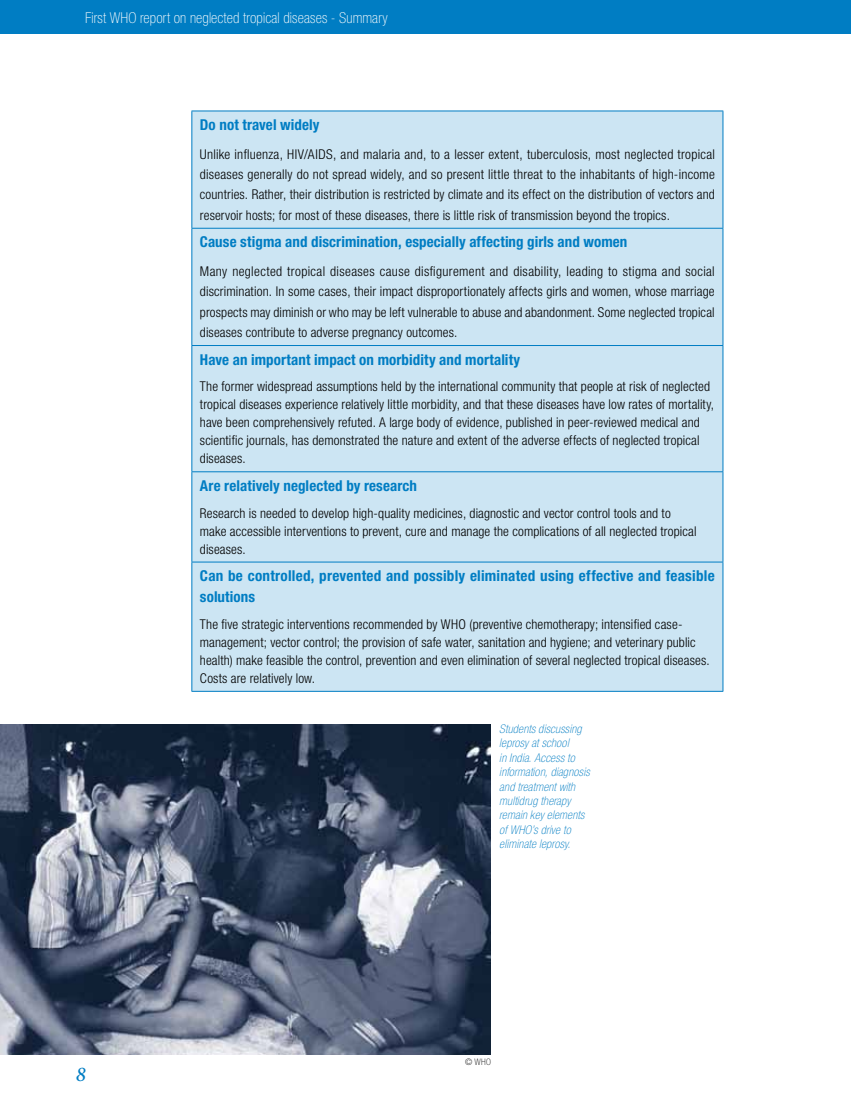
<style>
.page{position:relative;width:851px;height:1106px;background:#fff}
.page>*{position:absolute;margin:0;border:0;box-sizing:border-box;transform-origin:0 0}
.t1{font:italic 500 21px "Minion Pro";color:#007dc3}
.t2{font:700 condensed 15px/21px "Helvetica Neue LT Std";letter-spacing:.01em;color:#007dc3}
.t3{font:100 condensed 15px "Helvetica Neue LT Std";letter-spacing:.01em;color:#fff}
.t4{font:300 condensed 13.5px/18px "Helvetica Neue LT Std";letter-spacing:.01em;color:#000}
.t5{font:italic 100 condensed 12px/14.4px "Helvetica Neue LT Std";letter-spacing:.02em;color:#007dc3}
.t6{font:100 condensed 9px "Helvetica Neue LT Std";color:#000}
</style>
<div class="page">
<div style="left:0;top:0;width:850px;height:33px;background:#007dc3"></div>
<div style="left:192px;top:112px;width:530px;height:579px;background:#cce5f3"></div>
<hr style="left:191px;top:111px;width:532px;height:1px;background:#007dc3">
<hr style="left:191px;top:111px;width:1px;height:117px;background:#007dc3">
<hr style="left:722px;top:111px;width:1px;height:117px;background:#007dc3">
<hr style="left:191px;top:228px;width:532px;height:1px;background:#007dc3">
<hr style="left:191px;top:229px;width:1px;height:116px;background:#007dc3">
<hr style="left:722px;top:229px;width:1px;height:116px;background:#007dc3">
<hr style="left:191px;top:345px;width:532px;height:1px;background:#007dc3">
<hr style="left:191px;top:346px;width:1px;height:125px;background:#007dc3">
<hr style="left:722px;top:346px;width:1px;height:125px;background:#007dc3">
<hr style="left:191px;top:471px;width:532px;height:1px;background:#007dc3">
<hr style="left:191px;top:472px;width:1px;height:89px;background:#007dc3">
<hr style="left:722px;top:472px;width:1px;height:89px;background:#007dc3">
<hr style="left:191px;top:561px;width:532px;height:1px;background:#007dc3">
<hr style="left:191px;top:562px;width:1px;height:129px;background:#007dc3">
<hr style="left:722px;top:562px;width:1px;height:129px;background:#007dc3">
<hr style="left:191px;top:691px;width:532px;height:1px;background:#007dc3">
<img style="left:0;top:724px;width:490px;height:330px">
<p class="t3" style="left:85px;top:9px;width:304px">First WHO report on neglected tropical diseases - Summary</p>
<p class="t2" style="left:200px;top:114px;width:121px">Do not travel widely</p>
<p class="t4" style="left:200px;top:144px;width:516px;line-height:20.2px;text-align:justify">Unlike influenza, HIV/AIDS, and malaria and, to a lesser extent, tuberculosis, most neglected tropical diseases generally do not spread widely, and so present little threat to the inhabitants of high-income countries. Rather, their distribution is restricted by climate and its effect on the distribution of vectors and reservoir hosts; for most of these diseases, there is little risk of transmission beyond the tropics.</p>
<p class="t2" style="left:200px;top:231px;width:429px">Cause stigma and discrimination, especially affecting girls and women</p>
<p class="t4" style="left:200px;top:261px;width:516px;line-height:20.2px;text-align:justify">Many neglected tropical diseases cause disfigurement and disability, leading to stigma and social discrimination. In some cases, their impact disproportionately affects girls and women, whose marriage prospects may diminish or who may be left vulnerable to abuse and abandonment. Some neglected tropical diseases contribute to adverse pregnancy outcomes.</p>
<p class="t2" style="left:200px;top:349px;width:322px">Have an important impact on morbidity and mortality</p>
<p class="t4" style="left:200px;top:377px;width:515px">The former widespread assumptions held by the international community that people at risk of neglected tropical diseases experience relatively little morbidity, and that these diseases have low rates of mortality, have been comprehensively refuted. A large body of evidence, published in peer-reviewed medical and scientific journals, has demonstrated the nature and extent of the adverse effects of neglected tropical diseases.</p>
<p class="t2" style="left:200px;top:475px;width:219px">Are relatively neglected by research</p>
<p class="t4" style="left:200px;top:503px;width:498px">Research is needed to develop high-quality medicines, diagnostic and vector control tools and to make accessible interventions to prevent, cure and manage the complications of all neglected tropical diseases.</p>
<p class="t2" style="left:200px;top:565px;width:516px">Can be controlled, prevented and possibly eliminated using effective and feasible solutions</p>
<p class="t4" style="left:200px;top:615px;width:511px">The five strategic interventions recommended by WHO (preventive chemotherapy; intensified case&shy;management; vector control; the provision of safe water, sanitation and hygiene; and veterinary public health) make feasible the control, prevention and even elimination of several neglected tropical diseases.<br>Costs are relatively low.</p>
<h1 class="t1" style="left:76px;top:1059px;width:12px">8</h1>
<p class="t5" style="left:499px;top:722px;width:92px">Students discussing leprosy at school<br>in India. Access to information, diagnosis and treatment with multidrug therapy remain key elements of WHO’s drive to eliminate leprosy.</p>
<p class="t6" style="left:465px;top:1056px;width:27px">© WHO</p>
</div>
